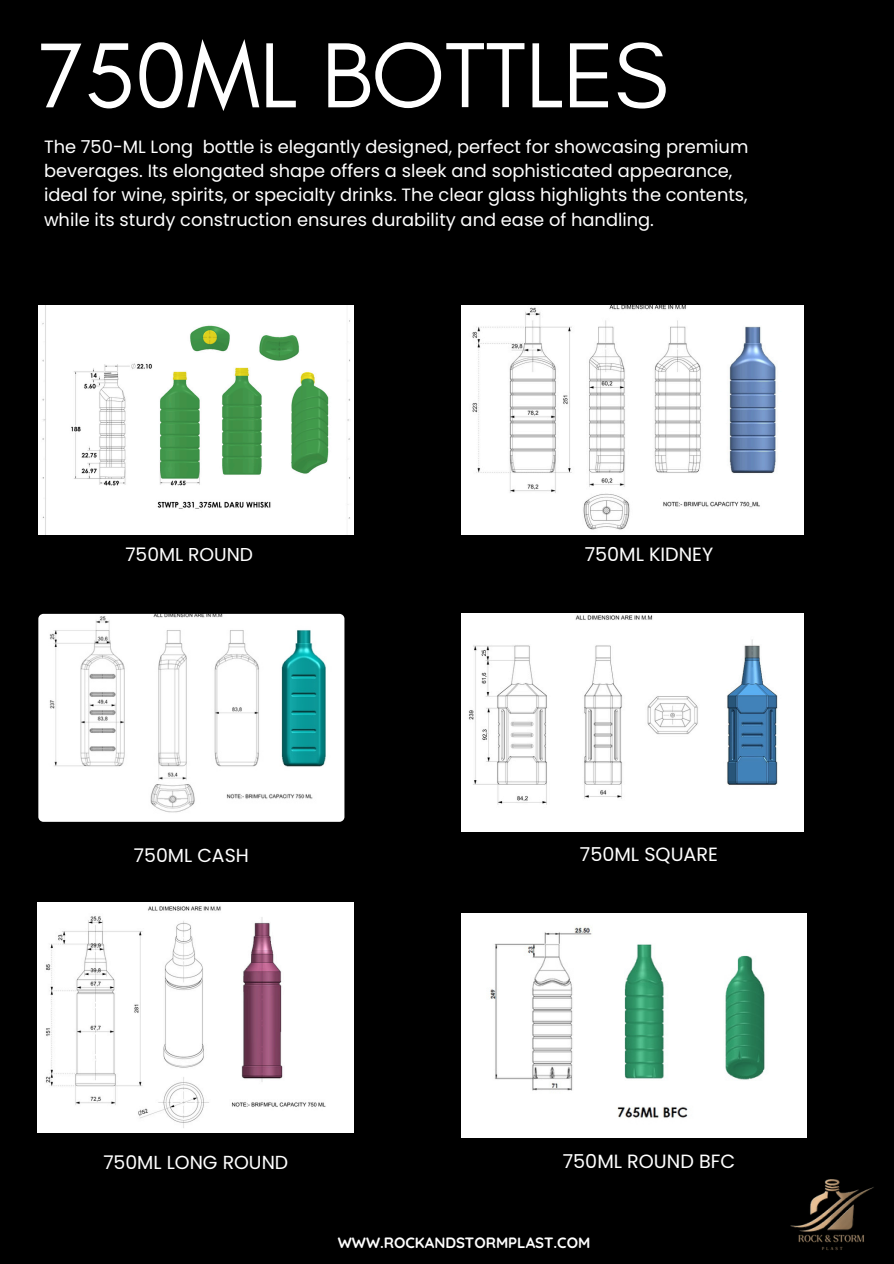
<style>
.page{position:relative;width:894px;height:1264px;background:#fff}
.page>*{position:absolute;margin:0;border:0;box-sizing:border-box;transform-origin:0 0}
.t1{font:94.05px "Glacial Indifference";letter-spacing:-.01em;color:#fff}
.t2{font:19.2px "Poppins";color:#fff}
.t3{font:18.9px "Poppins";color:#fff}
.t4{font:18.6px "Poppins";color:#fff}
.t5{font:17.85px/24.2px "Poppins";color:#fff}
.t6{font:700 15px "Quicksand";color:#fff}
</style>
<div class="page">
<div style="left:0;top:0;width:893px;height:1263px;background:#000"></div>
<img style="left:461px;top:305px;width:342px;height:229px">
<img style="left:37px;top:902px;width:316px;height:230px">
<img style="left:38px;top:614px;width:306px;height:207px;border-radius:5px">
<img style="left:461px;top:614px;width:342px;height:217px">
<img style="left:461px;top:913px;width:345px;height:224px">
<img style="left:38px;top:305px;width:315px;height:229px">
<img style="left:790px;top:1179px;width:84px;height:72px">
<h2 class="t1" style="left:38px;top:18px;width:631px">750ML BOTTLES</h2>
<h2 class="t5" style="left:44px;top:135px;width:705px">The 750-ML Long bottle is elegantly designed, perfect for showcasing premium beverages. Its elongated shape offers a sleek and sophisticated appearance, ideal for wine, spirits, or specialty drinks. The clear glass highlights the contents, while its sturdy construction ensures durability and ease of handling.</h2>
<p class="t4" style="left:125px;top:542px;width:129px">750ML ROUND</p>
<p class="t3" style="left:134px;top:842px;width:116px">750ML CASH</p>
<h2 class="t2" style="left:584px;top:540px;width:130px">750ML KIDNEY</h2>
<h2 class="t2" style="left:579px;top:840px;width:139px">750ML SQUARE</h2>
<h2 class="t3" style="left:103px;top:1148px;width:186px">750ML LONG ROUND</h2>
<h2 class="t2" style="left:562px;top:1148px;width:174px">750ML ROUND BFC</h2>
<p class="t6" style="left:338px;top:1233px;width:254px">WWW.ROCKANDSTORMPLAST.COM</p>
</div>
